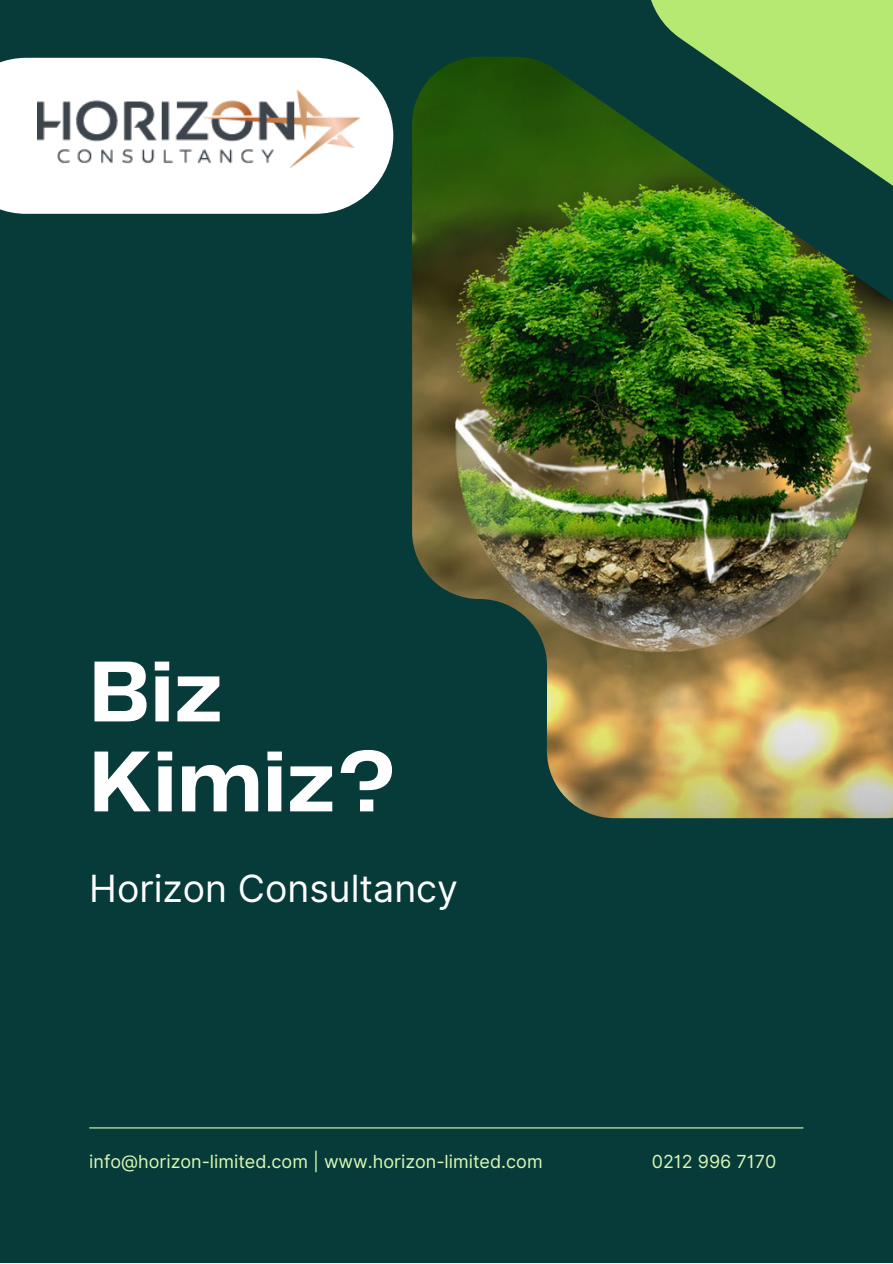
<style>
.page{position:relative;width:893px;height:1264px;background:#fff}
.page>*{position:absolute;margin:0;border:0;box-sizing:border-box;transform-origin:0 0}
.t1{font:700 89.85px/89.8px "Telegraf";color:#fff}
.t2{font:37.5px "Inter";color:#fff}
.t3{font:18px "Inter";color:#dcf8b6}
</style>
<div class="page">
<div style="left:0;top:0;width:892px;height:1262px;background:#063b39"></div>
<img style="left:412px;top:57px;width:480px;height:761px">
<hr style="left:89px;top:1127px;width:714px;height:1px;background:#dcf8b6">
<svg style="left:616px;top:0;width:276px;height:248px"></svg>
<svg style="left:0;top:58px;width:393px;height:156px;background:#ecf0ef"></svg>
<img style="left:37px;top:89px;width:323px;height:79px">
<p class="t1" style="left:89px;top:651px;width:309px">Biz<br>Kimiz?</p>
<p class="t2" style="left:89px;top:865px;width:370px">Horizon Consultancy</p>
<p class="t3" style="left:89px;top:1151px;width:455px">info@horizon-limited.com | www.horizon-limited.com</p>
<p class="t3" style="left:651px;top:1151px;width:126px">0212 996 7170</p>
</div>
